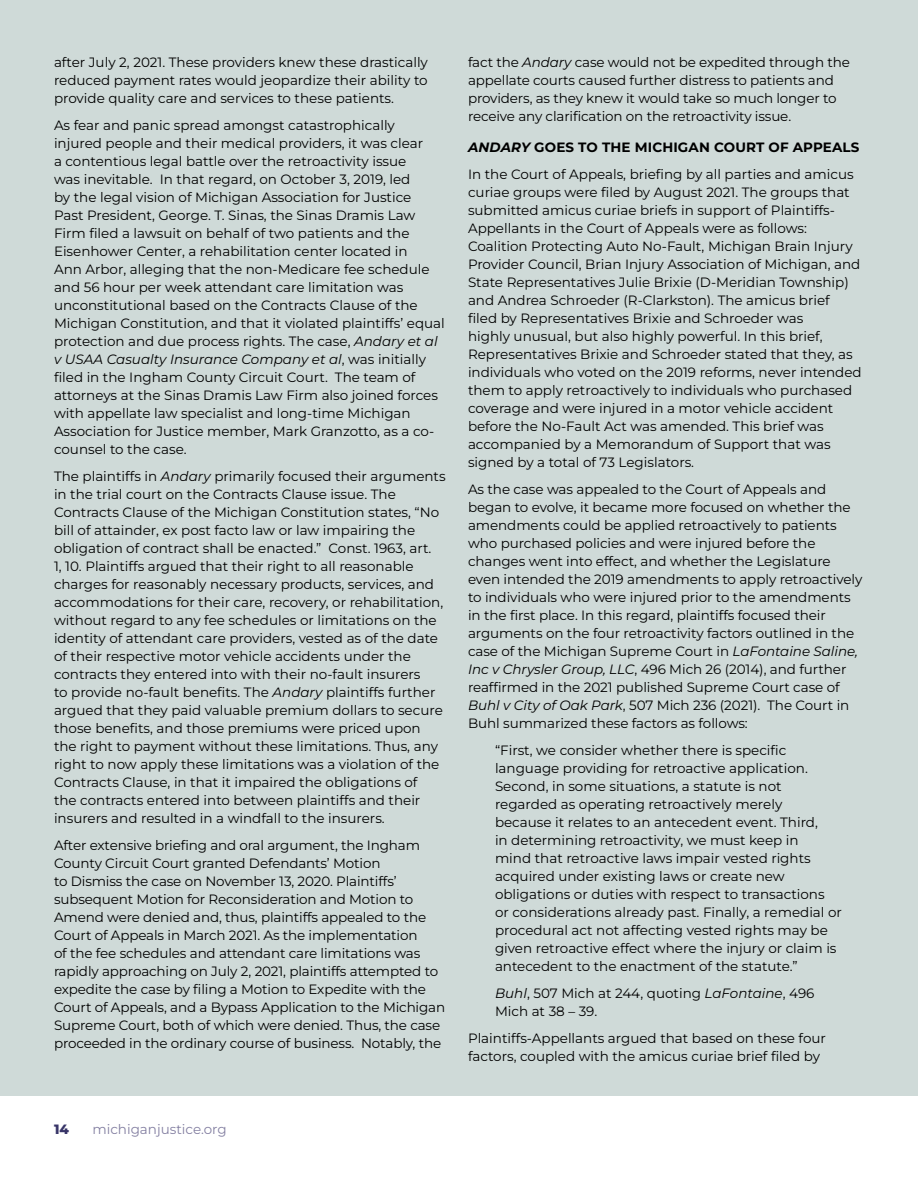
<style>
.page{position:relative;width:918px;height:1188px;background:#fff}
.page>*{position:absolute;margin:0;border:0;box-sizing:border-box;transform-origin:0 0}
.t1{font:13.5px/18px "Montserrat";color:#000}
.t2{font:13.5px "Montserrat";color:#8480a2}
.t3{font:800 13.5px "Montserrat";color:#383568}
.s1{font-style:italic}
.s2{font-weight:700;font-style:italic}
.s3{font-weight:700}
</style>
<div class="page">
<div style="left:0;top:0;width:918px;height:1095px;background:#cfdad8"></div>
<p class="t1" style="left:54px;top:53px;width:375px;text-align:justify">after July 2, 2021. These providers knew these drastically reduced payment rates would jeopardize their ability to provide quality care and services to these patients.</p>
<p class="t1" style="left:54px;top:116px;width:392px">As fear and panic spread amongst catastrophically injured people and their medical providers, it was clear<br>a contentious legal battle over the retroactivity issue<br>was inevitable. In that regard, on October 3, 2019, led<br>by the legal vision of Michigan Association for Justice<br>Past President, George. T. Sinas, the Sinas Dramis Law Firm filed a lawsuit on behalf of two patients and the Eisenhower Center, a rehabilitation center located in<br>Ann Arbor, alleging that the non-Medicare fee schedule and 56 hour per week attendant care limitation was unconstitutional based on the Contracts Clause of the Michigan Constitution, and that it violated plaintiffs’ equal protection and due process rights. The case, <span class="s1">Andary et al v USAA Casualty Insurance Company et al</span>, was initially filed in the Ingham County Circuit Court. The team of attorneys at the Sinas Dramis Law Firm also joined forces with appellate law specialist and long-time Michigan Association for Justice member, Mark Granzotto, as a co&shy;counsel to the case.</p>
<p class="t1" style="left:54px;top:467px;width:393px">The plaintiffs in <span class="s1">Andary</span> primarily focused their arguments in the trial court on the Contracts Clause issue. The Contracts Clause of the Michigan Constitution states, “No bill of attainder, ex post facto law or law impairing the obligation of contract shall be enacted.” Const. 1963, art.<br>1, 10. Plaintiffs argued that their right to all reasonable charges for reasonably necessary products, services, and accommodations for their care, recovery, or rehabilitation, without regard to any fee schedules or limitations on the identity of attendant care providers, vested as of the date of their respective motor vehicle accidents under the contracts they entered into with their no-fault insurers<br>to provide no-fault benefits. The <span class="s1">Andary</span> plaintiffs further argued that they paid valuable premium dollars to secure those benefits, and those premiums were priced upon the right to payment without these limitations. Thus, any right to now apply these limitations was a violation of the Contracts Clause, in that it impaired the obligations of<br>the contracts entered into between plaintiffs and their insurers and resulted in a windfall to the insurers.</p>
<p class="t1" style="left:54px;top:835px;width:393px">After extensive briefing and oral argument, the Ingham County Circuit Court granted Defendants’ Motion<br>to Dismiss the case on November 13, 2020. Plaintiffs’ subsequent Motion for Reconsideration and Motion to Amend were denied and, thus, plaintiffs appealed to the Court of Appeals in March 2021. As the implementation<br>of the fee schedules and attendant care limitations was rapidly approaching on July 2, 2021, plaintiffs attempted to expedite the case by filing a Motion to Expedite with the Court of Appeals, and a Bypass Application to the Michigan Supreme Court, both of which were denied. Thus, the case proceeded in the ordinary course of business. Notably, the</p>
<p class="t1" style="left:468px;top:53px;width:383px">fact the <span class="s1">Andary</span> case would not be expedited through the appellate courts caused further distress to patients and providers, as they knew it would take so much longer to receive any clarification on the retroactivity issue.</p>
<p class="t1" style="left:468px;top:134px;width:393px;line-height:26.8px"><span class="s2">ANDARY</span> <span class="s3">GOES TO THE MICHIGAN COURT OF APPEALS<br></span>In the Court of Appeals, briefing by all parties and amicus</p>
<p class="t1" style="left:468px;top:183px;width:395px">curiae groups were filed by August 2021. The groups that submitted amicus curiae briefs in support of Plaintiffs-Appellants in the Court of Appeals were as follows:<br>Coalition Protecting Auto No-Fault, Michigan Brain Injury Provider Council, Brian Injury Association of Michigan, and State Representatives Julie Brixie (D-Meridian Township) and Andrea Schroeder (R-Clarkston). The amicus brief filed by Representatives Brixie and Schroeder was<br>highly unusual, but also highly powerful. In this brief, Representatives Brixie and Schroeder stated that they, as individuals who voted on the 2019 reforms, never intended them to apply retroactively to individuals who purchased coverage and were injured in a motor vehicle accident before the No-Fault Act was amended. This brief was accompanied by a Memorandum of Support that was signed by a total of 73 Legislators.</p>
<p class="t1" style="left:468px;top:480px;width:396px">As the case was appealed to the Court of Appeals and began to evolve, it became more focused on whether the amendments could be applied retroactively to patients who purchased policies and were injured before the changes went into effect, and whether the Legislature even intended the 2019 amendments to apply retroactively to individuals who were injured prior to the amendments in the first place. In this regard, plaintiffs focused their arguments on the four retroactivity factors outlined in the case of the Michigan Supreme Court in <span class="s1">LaFontaine Saline, Inc v Chrysler Group, LLC</span>, 496 Mich 26 (2014), and further reaffirmed in the 2021 published Supreme Court case of <span class="s1">Buhl v City of Oak Park</span>, 507 Mich 236 (2021). The Court in Buhl summarized these factors as follows:</p>
<p class="t1" style="left:495px;top:741px;width:348px">“First, we consider whether there is specific language providing for retroactive application.<br>Second, in some situations, a statute is not regarded as operating retroactively merely because it relates to an antecedent event. Third,<br>in determining retroactivity, we must keep in<br>mind that retroactive laws impair vested rights acquired under existing laws or create new obligations or duties with respect to transactions<br>or considerations already past. Finally, a remedial or procedural act not affecting vested rights may be given retroactive effect where the injury or claim is antecedent to the enactment of the statute.”</p>
<p class="t1" style="left:495px;top:984px;width:321px"><span class="s1">Buhl</span>, 507 Mich at 244, quoting <span class="s1">LaFontaine</span>, 496<br>Mich at 38 – 39.</p>
<p class="t1" style="left:468px;top:1029px;width:360px">Plaintiffs-Appellants argued that based on these four factors, coupled with the amicus curiae brief filed by</p>
<p class="t3" style="left:54px;top:1120px;width:16px">14</p>
<p class="t2" style="left:93px;top:1120px;width:136px">michiganjustice.org</p>
</div>
